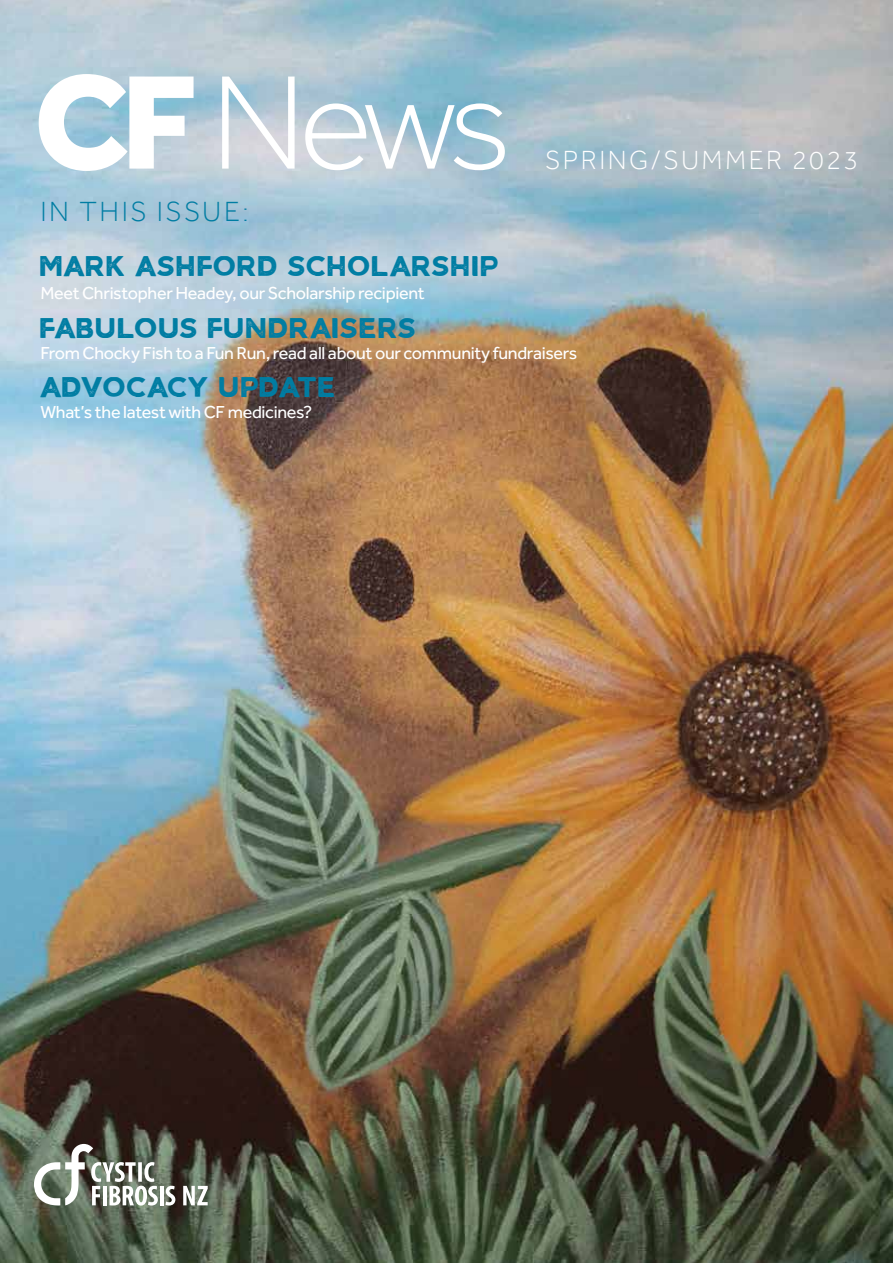
<style>
.page{position:relative;width:893px;height:1263px;background:#fff}
.page>*{position:absolute;margin:0;border:0;box-sizing:border-box;transform-origin:0 0}
.t1{font:300 138px "Effra";color:#fff}
.t2{font:37.5px "Agroable Rough";letter-spacing:-.05em;color:#007da3}
.t3{font:37.5px "Agroable Rough";letter-spacing:-.07em;color:#007da3}
.t4{font:300 28.5px "Effra";letter-spacing:.085em;color:#007da3}
.t5{font:300 27px "Effra";letter-spacing:.09em;color:#fff}
.t6{font:18px "Effra";letter-spacing:-.02em;color:#fff}
.s1{font-weight:800}
</style>
<div class="page">
<img style="left:0;top:0;width:893px;height:1263px">
<hr style="left:160px;top:1186px;width:4px;height:19px;background:#fff">
<svg style="left:166px;top:1186px;width:9px;height:19px"></svg>
<svg style="left:34px;top:1144px;width:124px;height:61px"></svg>
<svg style="left:183px;top:1186px;width:25px;height:19px"></svg>
<h1 class="t1" style="left:34px;top:40px;width:479px"><span class="s1">CF</span> News</h1>
<h3 class="t5" style="left:545px;top:143px;width:315px">SPRING/SUMMER 2023</h3>
<h3 class="t4" style="left:40px;top:194px;width:210px">IN THIS ISSUE:</h3>
<h2 class="t2" style="left:40px;top:241px;width:462px">MARK ASHFORD SCHOLARSHIP</h2>
<p class="t6" style="left:40px;top:282px;width:386px">Meet Christopher Headey, our Scholarship recipient</p>
<h2 class="t2" style="left:40px;top:303px;width:381px">FABULOUS FUNDRAISERS</h2>
<p class="t6" style="left:40px;top:342px;width:539px">From Chocky Fish to a Fun Run, read all about our community fundraisers</p>
<h2 class="t3" style="left:40px;top:362px;width:300px">ADVOCACY UPDATE</h2>
<p class="t6" style="left:40px;top:402px;width:273px">What’s the latest with CF medicines?</p>
</div>
